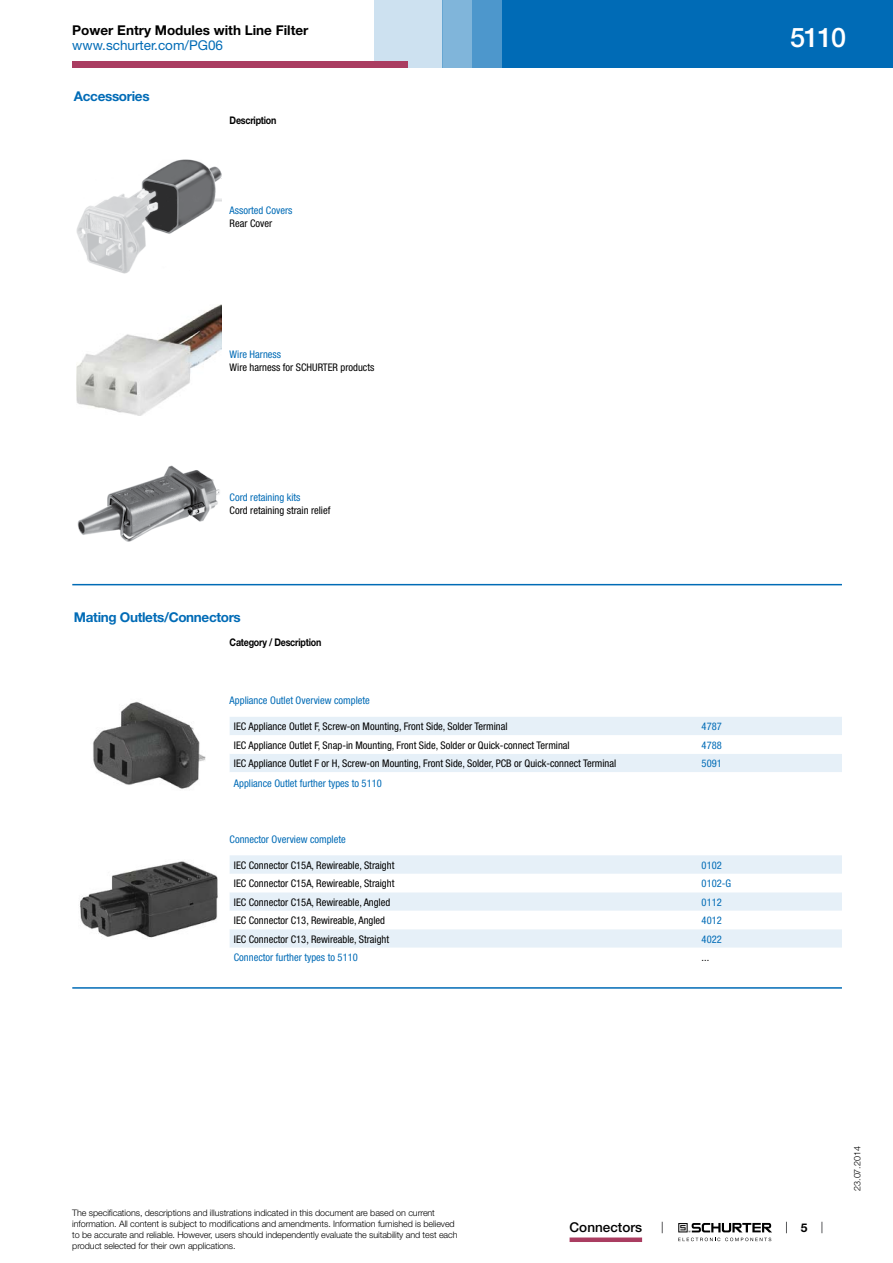
<style>
.page{position:relative;width:893px;height:1263px;background:#fff}
.page>*{position:absolute;margin:0;border:0;box-sizing:border-box;transform-origin:0 0}
.t1{font:500 27px "Helvetica Neue LT";color:#fff}
.t2{font:700 13.5px "Helvetica Neue LT";letter-spacing:-.025em;color:#006bb6}
.t3{font:700 13.5px "Helvetica Neue LT";color:#000}
.t4{font:13.5px "Helvetica Neue LT";color:#006bb6}
.t5{font:500 13.5px "Helvetica Neue LT";color:#000}
.t6{font:700 12px "Helvetica Neue LT";color:#000}
.t7{font:condensed 10.5px "Helvetica Neue LT";color:#000}
.t8{font:condensed 10.5px "Helvetica Neue LT";color:#006bb6}
.t9{font:700 10.5px "Helvetica Neue LT";letter-spacing:-.025em;color:#000;scale:.85 1}
.t10{font:300 9px/10.8px "Helvetica Neue LT";letter-spacing:-.01em;color:#000}
</style>
<div class="page">
<svg style="left:678px;top:1223px;width:94px;height:18px"></svg>
<div style="left:502px;top:0;width:391px;height:68px;background:#006bb6"></div>
<div style="left:442px;top:0;width:30px;height:68px;background:#80b5da"></div>
<div style="left:472px;top:0;width:30px;height:68px;background:#4d97cc"></div>
<div style="left:374px;top:0;width:68px;height:68px;background:#cde1f0"></div>
<div style="left:72px;top:62px;width:336px;height:6px;background:#aa3d61"></div>
<div style="left:570px;top:1237px;width:72px;height:5px;background:#aa3d61"></div>
<img style="left:77px;top:160px;width:144px;height:113px">
<img style="left:77px;top:305px;width:144px;height:111px">
<img style="left:77px;top:465px;width:143px;height:77px">
<hr style="left:72px;top:584px;width:770px;height:1px;background:#006bb6">
<img style="left:93px;top:701px;width:113px;height:88px">
<svg style="left:230px;top:717px;width:612px;height:55px"></svg>
<img style="left:80px;top:861px;width:138px;height:77px">
<div style="left:230px;top:855px;width:612px;height:19px;background:#e6f0f8"></div>
<svg style="left:230px;top:892px;width:612px;height:56px;fill:#e6f0f8"></svg>
<hr style="left:72px;top:987px;width:770px;height:2px;background:#006bb6">
<p class="t3" style="left:72px;top:22px;width:238px">Power Entry Modules with Line Filter</p>
<p class="t4" style="left:72px;top:37px;width:152px">www.schurter.com/PG06</p>
<p class="t2" style="left:74px;top:88px;width:77px">Accessories</p>
<p class="t9" style="left:230px;top:114px;width:57px">Description</p>
<p class="t8" style="left:230px;top:205px;width:64px">Assorted Covers</p>
<p class="t7" style="left:230px;top:217px;width:44px">Rear Cover</p>
<p class="t8" style="left:230px;top:348px;width:53px">Wire Harness</p>
<p class="t7" style="left:230px;top:361px;width:146px">Wire harness for SCHURTER products</p>
<p class="t8" style="left:230px;top:491px;width:72px">Cord retaining kits</p>
<p class="t7" style="left:230px;top:504px;width:102px">Cord retaining strain relief</p>
<p class="t2" style="left:74px;top:609px;width:168px">Mating Outlets/Connectors</p>
<p class="t9" style="left:230px;top:635px;width:109px">Category / Description</p>
<p class="t8" style="left:230px;top:694px;width:142px">Appliance Outlet Overview complete</p>
<p class="t7" style="left:234px;top:720px;width:275px">IEC Appliance Outlet F, Screw-on Mounting, Front Side, Solder Terminal</p>
<p class="t8" style="left:702px;top:720px;width:22px">4787</p>
<p class="t7" style="left:234px;top:739px;width:337px">IEC Appliance Outlet F, Snap-in Mounting, Front Side, Solder or Quick-connect Terminal</p>
<p class="t8" style="left:702px;top:739px;width:22px">4788</p>
<p class="t7" style="left:234px;top:757px;width:384px">IEC Appliance Outlet F or H, Screw-on Mounting, Front Side, Solder, PCB or Quick-connect Terminal</p>
<p class="t8" style="left:702px;top:757px;width:22px">5091</p>
<p class="t8" style="left:234px;top:777px;width:149px">Appliance Outlet further types to 5110</p>
<p class="t8" style="left:230px;top:833px;width:118px">Connector Overview complete</p>
<p class="t7" style="left:234px;top:859px;width:162px">IEC Connector C15A, Rewireable, Straight</p>
<p class="t8" style="left:702px;top:859px;width:22px">0102</p>
<p class="t7" style="left:234px;top:877px;width:162px">IEC Connector C15A, Rewireable, Straight</p>
<p class="t8" style="left:702px;top:877px;width:31px">0102-G</p>
<p class="t7" style="left:234px;top:896px;width:158px">IEC Connector C15A, Rewireable, Angled</p>
<p class="t8" style="left:702px;top:896px;width:22px">0112</p>
<p class="t7" style="left:234px;top:914px;width:153px">IEC Connector C13, Rewireable, Angled</p>
<p class="t8" style="left:702px;top:914px;width:22px">4012</p>
<p class="t7" style="left:234px;top:933px;width:157px">IEC Connector C13, Rewireable, Straight</p>
<p class="t8" style="left:702px;top:933px;width:22px">4022</p>
<p class="t8" style="left:234px;top:951px;width:125px">Connector further types to 5110</p>
<p class="t7" style="left:702px;top:951px;width:9px">...</p>
<h1 class="t1" style="left:790px;top:21px;width:57px">5110</h1>
<p class="t10" style="left:72px;top:1207px;width:387px">The specifications, descriptions and illustrations indicated in this document are based on current information. All content is subject to modifications and amendments. Information furnished is believed to be accurate and reliable. However, users should independently evaluate the suitability and test each product selected for their own applications.</p>
<p class="t5" style="left:570px;top:1219px;width:74px">Connectors</p>
<p class="t6" style="left:801px;top:1220px;width:8px">5</p>
<p class="t10" style="left:852px;top:1191px;width:46px;rotate:-90deg">23.07.2014</p>
</div>
